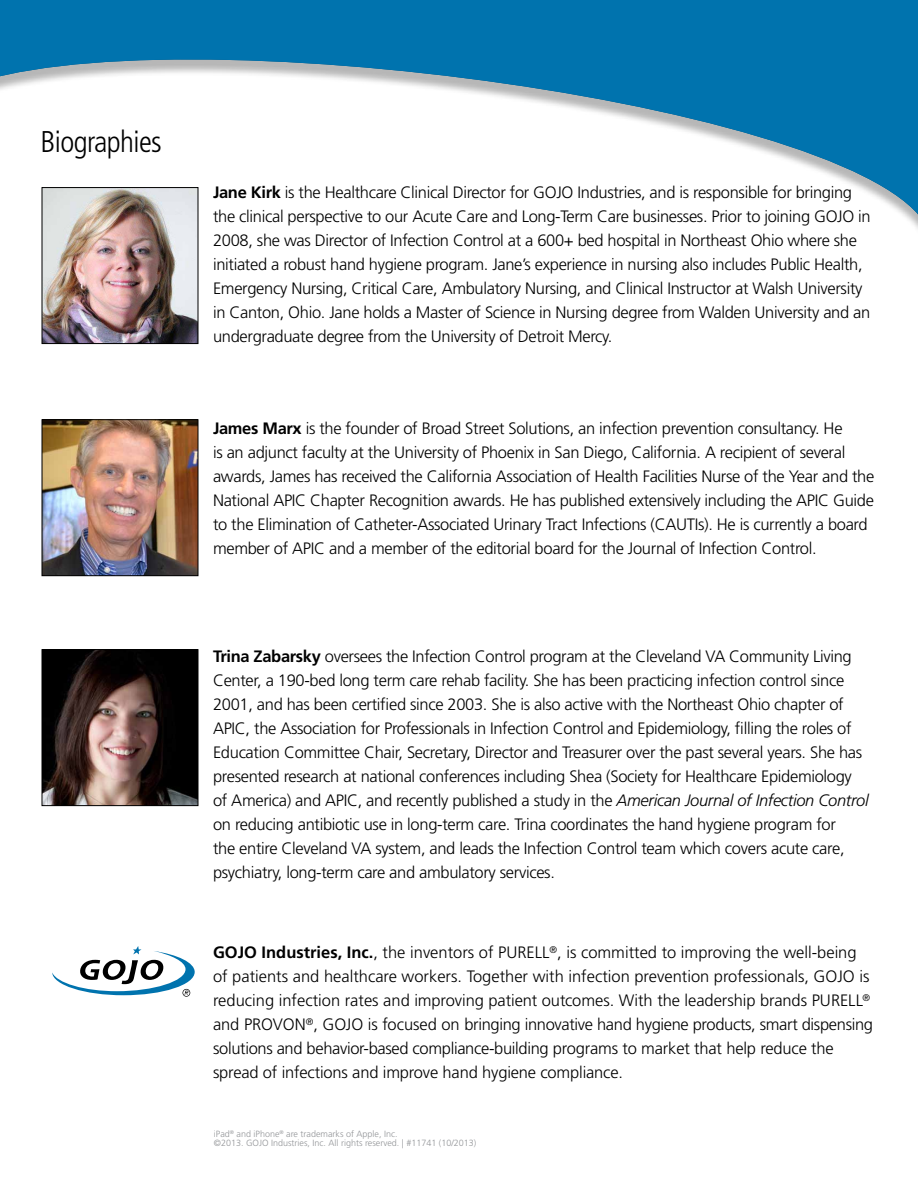
<style>
.page{position:relative;width:918px;height:1188px;background:#fff}
.page>*{position:absolute;margin:0;border:0;box-sizing:border-box;transform-origin:0 0}
.t1{font:300 condensed 30px "Frutiger LT Std";letter-spacing:-.02em;color:#000}
.t2{font:300 16.5px/24px "Frutiger LT Std";letter-spacing:-.02em;color:#000}
.t3{font:300 9px/9px "Frutiger LT Std";color:#939598}
.s1{font-weight:700}
.s2{font-style:italic}
</style>
<div class="page">
<div style="left:0;top:0;width:918px;height:289px;background:#000;opacity:.29"></div>
<img style="left:44px;top:189px;width:152px;height:153px">
<div style="left:42px;top:187px;width:156px;height:157px;border:1px solid #000"></div>
<img style="left:44px;top:422px;width:152px;height:152px">
<div style="left:42px;top:420px;width:156px;height:156px;border:1px solid #000"></div>
<img style="left:44px;top:651px;width:152px;height:153px">
<div style="left:42px;top:649px;width:156px;height:157px;border:1px solid #000"></div>
<svg style="left:52px;top:946px;width:143px;height:51px"></svg>
<h1 class="t1" style="left:40px;top:125px;width:123px">Biographies</h1>
<p class="t2" style="left:213px;top:180px;width:659px"><span class="s1">Jane Kirk</span> is the Healthcare Clinical Director for GOJO Industries, and is responsible for bringing the clinical perspective to our Acute Care and Long-Term Care businesses. Prior to joining GOJO in 2008, she was Director of Infection Control at a 600+ bed hospital in Northeast Ohio where she initiated a robust hand hygiene program. Jane’s experience in nursing also includes Public Health, Emergency Nursing, Critical Care, Ambulatory Nursing, and Clinical Instructor at Walsh University in Canton, Ohio. Jane holds a Master of Science in Nursing degree from Walden University and an undergraduate degree from the University of Detroit Mercy.</p>
<p class="t2" style="left:213px;top:417px;width:663px"><span class="s1">James Marx</span> is the founder of Broad Street Solutions, an infection prevention consultancy. He<br>is an adjunct faculty at the University of Phoenix in San Diego, California. A recipient of several awards, James has received the California Association of Health Facilities Nurse of the Year and the National APIC Chapter Recognition awards. He has published extensively including the APIC Guide to the Elimination of Catheter-Associated Urinary Tract Infections (CAUTIs). He is currently a board member of APIC and a member of the editorial board for the Journal of Infection Control.</p>
<p class="t2" style="left:213px;top:644px;width:657px"><span class="s1">Trina Zabarsky</span> oversees the Infection Control program at the Cleveland VA Community Living Center, a 190-bed long term care rehab facility. She has been practicing infection control since 2001, and has been certified since 2003. She is also active with the Northeast Ohio chapter of APIC, the Association for Professionals in Infection Control and Epidemiology, filling the roles of Education Committee Chair, Secretary, Director and Treasurer over the past several years. She has presented research at national conferences including Shea (Society for Healthcare Epidemiology of America) and APIC, and recently published a study in the <span class="s2">American Journal of Infection Control </span>on reducing antibiotic use in long-term care. Trina coordinates the hand hygiene program for<br>the entire Cleveland VA system, and leads the Infection Control team which covers acute care, psychiatry, long-term care and ambulatory services.</p>
<p class="t2" style="left:213px;top:941px;width:662px"><span class="s1">GOJO Industries, Inc.</span>, the inventors of PURELL<sup>®</sup>, is committed to improving the well-being of patients and healthcare workers. Together with infection prevention professionals, GOJO is reducing infection rates and improving patient outcomes. With the leadership brands PURELL<sup>® </sup>and PROVON<sup>®</sup>, GOJO is focused on bringing innovative hand hygiene products, smart dispensing solutions and behavior-based compliance-building programs to market that help reduce the spread of infections and improve hand hygiene compliance.</p>
<p class="t3" style="left:214px;top:1130px;width:264px">iPad<sup>®</sup> and iPhone<sup>®</sup> are trademarks of Apple, Inc.<br>©2013. GOJO Industries, Inc. All rights reserved. | #11741 (10/2013)</p>
</div>
